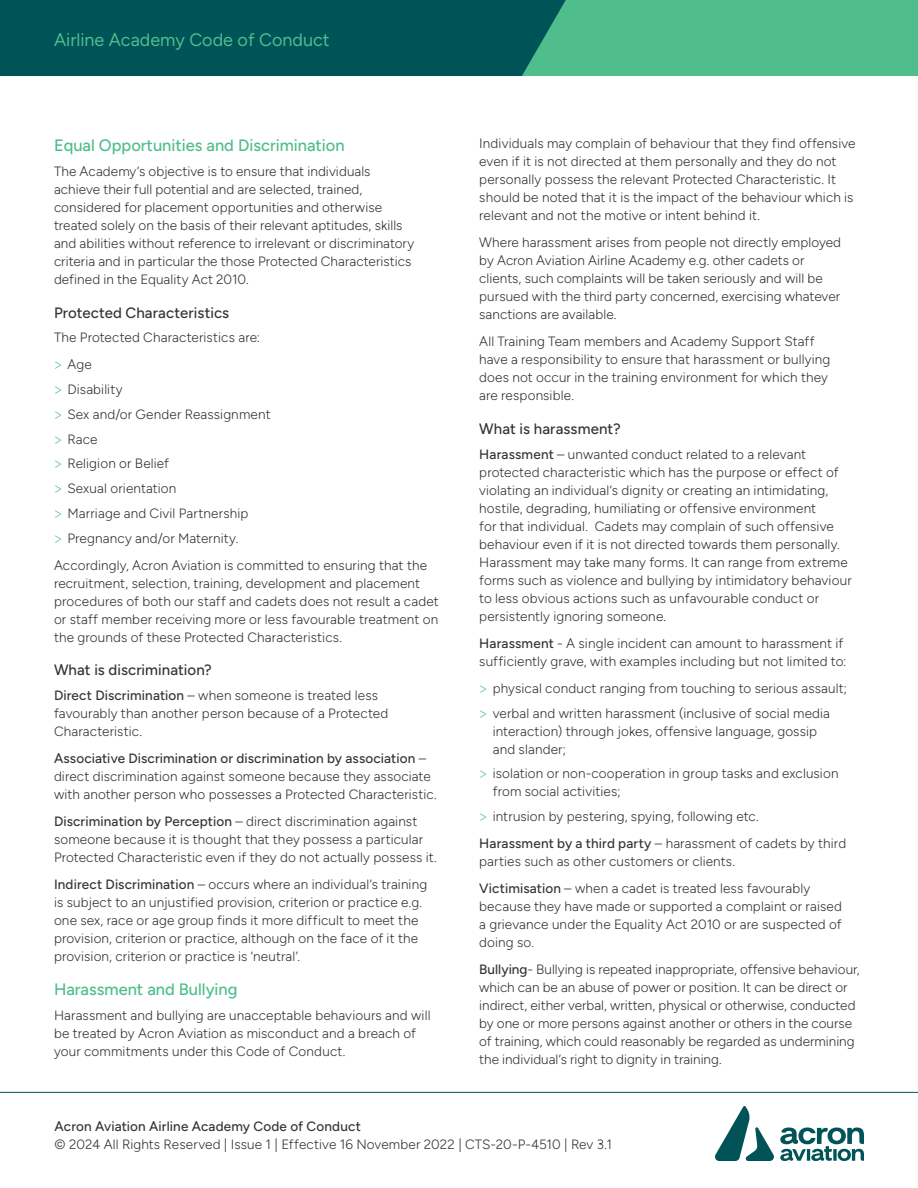
<style>
.page{position:relative;width:918px;height:1188px;background:#fff}
.page>*{position:absolute;margin:0;border:0;box-sizing:border-box;transform-origin:0 0}
.In_top_green_box{font:18px "Figtree";color:#4fbd8c}
.Subheadings{font:500 16.5px "Figtree";color:#4fbd8c}
.Sub_Sub_Heading{font:500 15px "Figtree";letter-spacing:.005em;color:#363536}
.Body_Copy{font:300 13.5px/18px "Figtree";letter-spacing:.01em;color:#363536}
.s1{font-family:"IBM Plex Sans";color:#4fbd8c}
.s2{font-weight:500}
</style>
<div class="page">
<svg style="left:0;top:0;width:918px;height:76px;background:#1f7d6c"></svg>
<hr style="left:0;top:1092px;width:918px;height:1px;background:#005357">
<svg style="left:715px;top:1106px;width:149px;height:55px"></svg>
<p class="In_top_green_box" style="left:54px;top:30px;width:277px">Airline Academy Code of Conduct</p>
<p class="Subheadings" style="left:54px;top:136px;width:292px">Equal Opportunities and Discrimination</p>
<p class="Body_Copy" style="left:54px;top:162px;width:362px">The Academy’s objective is to ensure that individuals achieve their full potential and are selected, trained, considered for placement opportunities and otherwise treated solely on the basis of their relevant aptitudes, skills and abilities without reference to irrelevant or discriminatory criteria and in particular the those Protected Characteristics defined in the Equality Act 2010.</p>
<p class="Sub_Sub_Heading" style="left:54px;top:304px;width:177px">Protected Characteristics</p>
<p class="Body_Copy" style="left:54px;top:329px;width:208px">The Protected Characteristics are:</p>
<p class="Body_Copy" style="left:54px;top:356px;width:39px"><span class="s1">&gt;</span> Age</p>
<p class="Body_Copy" style="left:54px;top:381px;width:70px"><span class="s1">&gt;</span> Disability</p>
<p class="Body_Copy" style="left:54px;top:405px;width:218px"><span class="s1">&gt;</span> Sex and/or Gender Reassignment</p>
<p class="Body_Copy" style="left:54px;top:430px;width:45px"><span class="s1">&gt;</span> Race</p>
<p class="Body_Copy" style="left:54px;top:455px;width:117px"><span class="s1">&gt;</span> Religion or Belief</p>
<p class="Body_Copy" style="left:54px;top:480px;width:124px"><span class="s1">&gt;</span> Sexual orientation</p>
<p class="Body_Copy" style="left:54px;top:504px;width:196px"><span class="s1">&gt;</span> Marriage and Civil Partnership</p>
<p class="Body_Copy" style="left:54px;top:529px;width:186px"><span class="s1">&gt;</span> Pregnancy and/or Maternity.</p>
<p class="Body_Copy" style="left:54px;top:556px;width:386px">Accordingly, Acron Aviation is committed to ensuring that the recruitment, selection, training, development and placement procedures of both our staff and cadets does not result a cadet or staff member receiving more or less favourable treatment on the grounds of these Protected Characteristics.</p>
<p class="Sub_Sub_Heading" style="left:54px;top:662px;width:159px">What is discrimination?</p>
<p class="Body_Copy" style="left:54px;top:687px;width:336px"><span class="s2">Direct Discrimination</span> – when someone is treated less favourably than another person because of a Protected<br>Characteristic.</p>
<p class="Body_Copy" style="left:54px;top:750px;width:384px"><span class="s2">Associative Discrimination or discrimination by association</span> – direct discrimination against someone because they associate with another person who possesses a Protected Characteristic.</p>
<p class="Body_Copy" style="left:54px;top:813px;width:384px"><span class="s2">Discrimination by Perception</span> – direct discrimination against someone because it is thought that they possess a particular<br>Protected Characteristic even if they do not actually possess it.</p>
<p class="Body_Copy" style="left:54px;top:876px;width:375px"><span class="s2">Indirect Discrimination</span> – occurs where an individual’s training is subject to an unjustified provision, criterion or practice e.g. one sex, race or age group finds it more difficult to meet the provision, criterion or practice, although on the face of it the provision, criterion or practice is ‘neutral’.</p>
<p class="Subheadings" style="left:54px;top:980px;width:185px">Harassment and Bullying</p>
<p class="Body_Copy" style="left:54px;top:1006px;width:378px">Harassment and bullying are unacceptable behaviours and will be treated by Acron Aviation as misconduct and a breach of your commitments under this Code of Conduct.</p>
<p class="Body_Copy" style="left:479px;top:135px;width:378px">Individuals may complain of behaviour that they find offensive even if it is not directed at them personally and they do not personally possess the relevant Protected Characteristic. It should be noted that it is the impact of the behaviour which is relevant and not the motive or intent behind it.</p>
<p class="Body_Copy" style="left:479px;top:234px;width:363px">Where harassment arises from people not directly employed by Acron Aviation Airline Academy e.g. other cadets or clients, such complaints will be taken seriously and will be pursued with the third party concerned, exercising whatever sanctions are available.</p>
<p class="Body_Copy" style="left:479px;top:333px;width:353px">All Training Team members and Academy Support Staff have a responsibility to ensure that harassment or bullying does not occur in the training environment for which they are responsible.</p>
<p class="Sub_Sub_Heading" style="left:479px;top:420px;width:143px">What is harassment?</p>
<p class="Body_Copy" style="left:479px;top:445px;width:374px"><span class="s2">Harassment</span> – unwanted conduct related to a relevant protected characteristic which has the purpose or effect of violating an individual’s dignity or creating an intimidating, hostile, degrading, humiliating or offensive environment<br>for that individual. Cadets may complain of such offensive behaviour even if it is not directed towards them personally.<br>Harassment may take many forms. It can range from extreme forms such as violence and bullying by intimidatory behaviour to less obvious actions such as unfavourable conduct or persistently ignoring someone.</p>
<p class="Body_Copy" style="left:479px;top:634px;width:369px"><span class="s2">Harassment</span> - A single incident can amount to harassment if sufficiently grave, with examples including but not limited to:</p>
<p class="Body_Copy" style="left:479px;top:679px;width:369px"><span class="s1">&gt;</span> physical conduct ranging from touching to serious assault;</p>
<p class="Body_Copy" style="left:493px;top:704px;width:339px;text-indent:-14px"><span class="s1">&gt;</span> verbal and written harassment (inclusive of social media interaction) through jokes, offensive language, gossip and slander;</p>
<p class="Body_Copy" style="left:493px;top:765px;width:347px;text-indent:-14px"><span class="s1">&gt;</span> isolation or non-cooperation in group tasks and exclusion from social activities;</p>
<p class="Body_Copy" style="left:479px;top:807px;width:281px"><span class="s1">&gt;</span> intrusion by pestering, spying, following etc.</p>
<p class="Body_Copy" style="left:479px;top:834px;width:368px"><span class="s2">Harassment by a third party</span> – harassment of cadets by third parties such as other customers or clients.</p>
<p class="Body_Copy" style="left:479px;top:879px;width:364px"><span class="s2">Victimisation</span> – when a cadet is treated less favourably because they have made or supported a complaint or raised a grievance under the Equality Act 2010 or are suspected of doing so.</p>
<p class="Body_Copy" style="left:479px;top:960px;width:382px"><span class="s2">Bullying</span>- Bullying is repeated inappropriate, offensive behaviour, which can be an abuse of power or position. It can be direct or indirect, either verbal, written, physical or otherwise, conducted by one or more persons against another or others in the course of training, which could reasonably be regarded as undermining the individual’s right to dignity in training.</p>
<p class="Body_Copy" style="left:55px;top:1117px;width:559px"><span class="s2">Acron Aviation Airline Academy Code of Conduct<br></span>© 2024 All Rights Reserved | Issue 1 | Effective 16 November 2022 | CTS-20-P-4510 | Rev 3.1</p>
</div>
